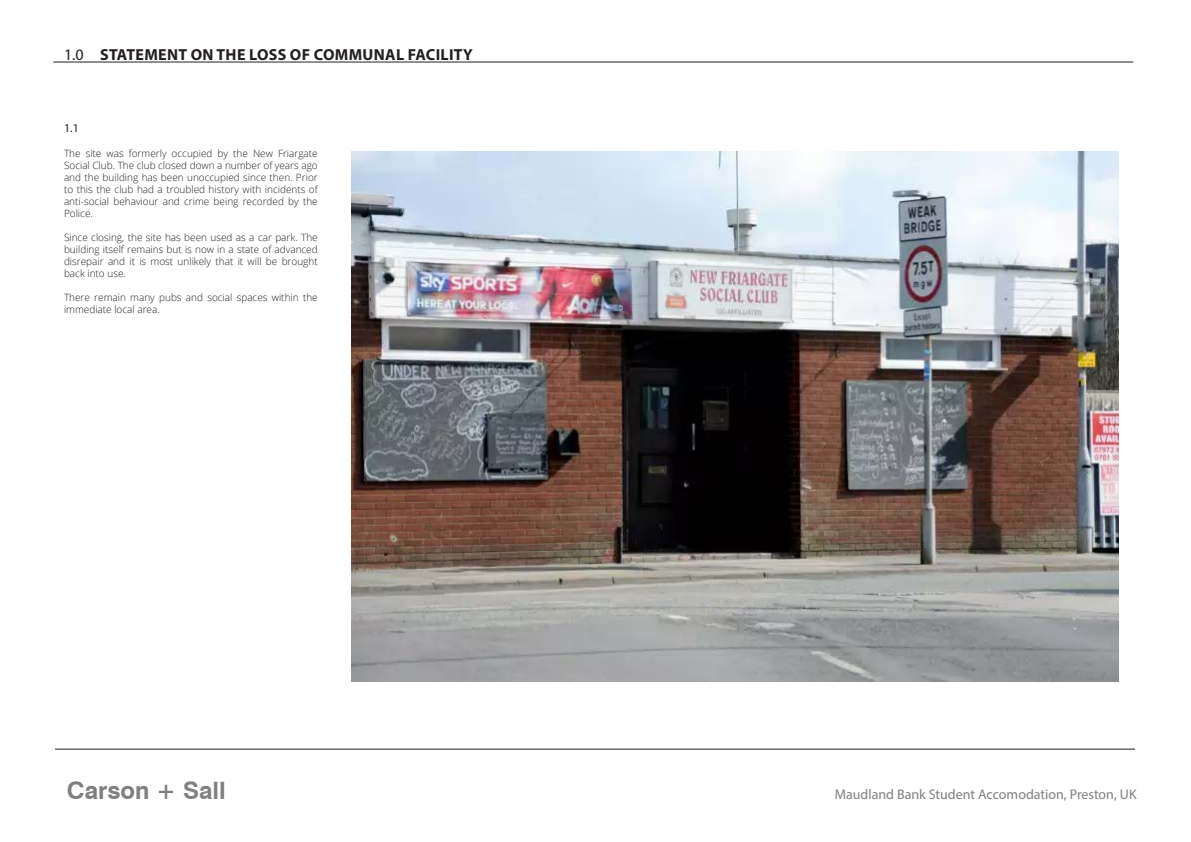
<style>
.page{position:relative;width:1191px;height:842px;background:#fff}
.page>*{position:absolute;margin:0;border:0;box-sizing:border-box;transform-origin:0 0}
.t1{font:700 24px "Swiss 721 BT";color:#808080}
.CSA{font:700 16px "Myriad Pro";letter-spacing:.02em;color:#231f20}
.t2{font:14px "Myriad Pro";color:#808080}
.CSA-2{font:12px "Myriad Pro";color:#231f20}
.Body{font:300 10px/12px "Open Sans";color:#231f20;text-align:justify}
.s1{font-weight:400}
</style>
<div class="page">
<hr style="left:53px;top:62px;width:1080px;height:1px;background:#231f20">
<hr style="left:55px;top:749px;width:1080px;height:1px;background:#231f20">
<img style="left:351px;top:152px;width:768px;height:530px">
<p class="CSA" style="left:64px;top:44px;width:410px"><span class="s1">1.0</span> STATEMENT ON THE LOSS OF COMMUNAL FACILITY</p>
<p class="CSA-2" style="left:64px;top:121px;width:16px">1.1</p>
<p class="Body" style="left:64px;top:147px;width:255px">The site was formerly occupied by the New Friargate Social Club. The club closed down a number of years ago and the building has been unoccupied since then. Prior to this the club had a troubled history with incidents of anti-social behaviour and crime being recorded by the Police.</p>
<p class="Body" style="left:64px;top:231px;width:255px">Since closing, the site has been used as a car park. The building itself remains but is now in a state of advanced disrepair and it is most unlikely that it will be brought back into use.</p>
<p class="Body" style="left:64px;top:291px;width:255px">There remain many pubs and social spaces within the immediate local area.</p>
<h1 class="t1" style="left:67px;top:776px;width:160px">Carson + Sall</h1>
<h3 class="t2" style="left:834px;top:786px;width:303px">Maudland Bank Student Accomodation, Preston, UK</h3>
</div>
